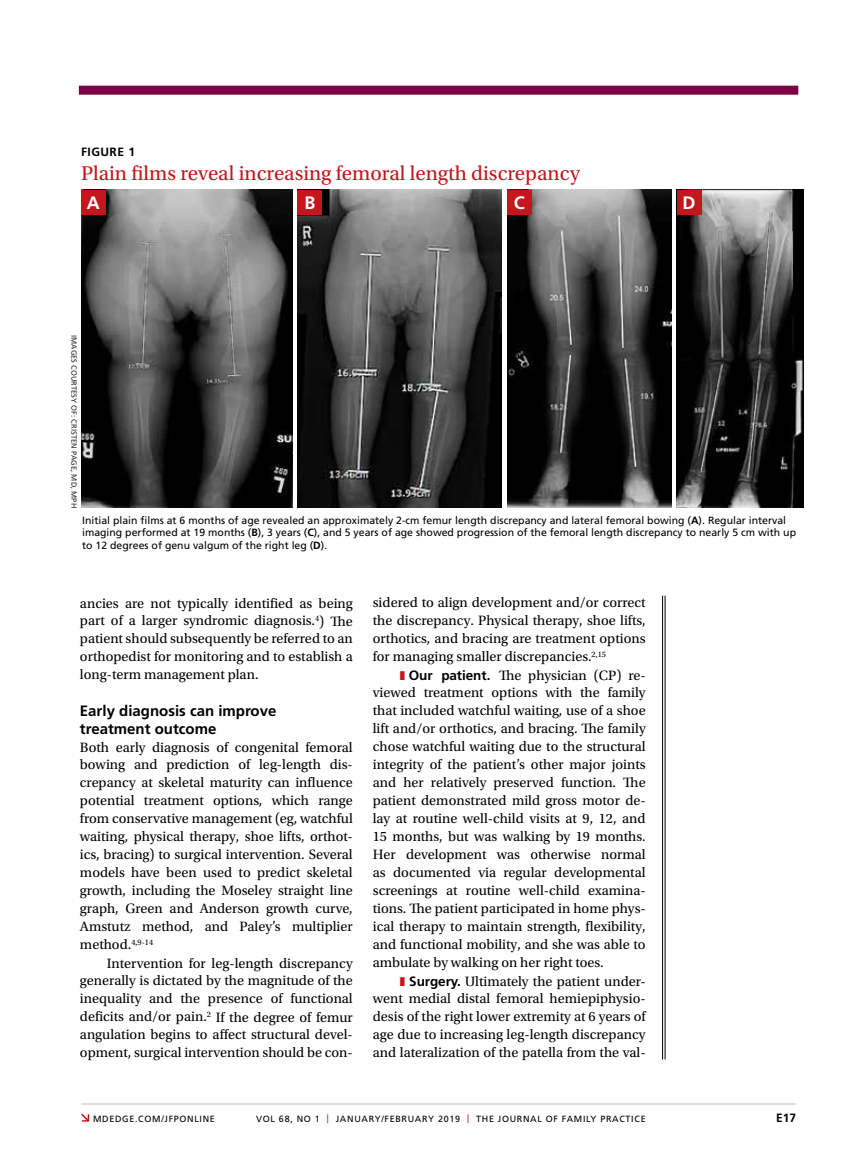
<style>
.page{position:relative;width:851px;height:1161px;background:#fff}
.page>*{position:absolute;margin:0;border:0;box-sizing:border-box;transform-origin:0 0}
.t1{font:21px "Utopia Std";color:#c4161c}
.t2{font:700 18px "Frutiger LT Std";color:#fff}
.t3{font:700 15px/18px "Frutiger LT Std";color:#000}
.t4{font:14.25px/18px "Utopia Std";color:#000;text-align:justify}
.t5{font:700 12px "Frutiger LT Std";letter-spacing:.04em;color:#000}
.t6{font:10.5px/12.8px "Frutiger LT Std";color:#000}
.t7{font:9px "Frutiger LT Std";letter-spacing:.075em;color:#000}
.t8{font:7.5px "Frutiger LT Std";letter-spacing:.01em;color:#292829}
.s1{font-weight:700}
.s2{font-family:"Frutiger LT Std";font-weight:700;font-size:13.5px}
.s3{color:#c4161c}
</style>
<div class="page">
<svg style="left:81px;top:1114px;width:8px;height:8px"></svg>
<hr style="left:81px;top:1104px;width:715px;height:1px;background:#bcbec0">
<div style="left:79px;top:86px;width:719px;height:9px;background:#7b0046"></div>
<hr style="left:664px;top:596px;width:1px;height:463px;background:#000">
<hr style="left:662px;top:596px;width:1px;height:463px;background:#000">
<img style="left:81px;top:190px;width:211px;height:318px">
<img style="left:298px;top:190px;width:203px;height:318px">
<img style="left:507px;top:190px;width:164px;height:317px">
<img style="left:676px;top:190px;width:127px;height:318px">
<div style="left:81px;top:190px;width:25px;height:24px;background:#c4161c"></div>
<div style="left:298px;top:190px;width:24px;height:24px;background:#c4161c"></div>
<div style="left:507px;top:190px;width:24px;height:24px;background:#c4161c"></div>
<div style="left:676px;top:190px;width:25px;height:24px;background:#c4161c"></div>
<p class="t5" style="left:81px;top:145px;width:56px">FIGURE 1</p>
<h1 class="t1" style="left:81px;top:162px;width:500px">Plain films reveal increasing femoral length discrepancy</h1>
<p class="t2" style="left:87px;top:192px;width:14px">A</p>
<p class="t2" style="left:304px;top:192px;width:12px">B</p>
<p class="t2" style="left:513px;top:192px;width:12px">C</p>
<p class="t2" style="left:682px;top:192px;width:14px">D</p>
<p class="t8" style="left:79px;top:335px;width:175px;rotate:90deg">IMAGES COURTESY OF: CRISTEN PAGE, MD, MPH</p>
<p class="t6" style="left:82px;top:514px;width:715px">Initial plain films at 6 months of age revealed an approximately 2-cm femur length discrepancy and lateral femoral bowing (<span class="s1">A</span>). Regular interval imaging performed at 19 months (<span class="s1">B</span>), 3 years (<span class="s1">C</span>), and 5 years of age showed progression of the femoral length discrepancy to nearly 5 cm with up to 12 degrees of genu valgum of the right leg (<span class="s1">D</span>).</p>
<p class="t4" style="left:80px;top:594px;width:274px">ancies are not typically identified as being part of a larger syndromic diagnosis.<sup>4</sup>) The patient should subsequently be referred to an orthopedist for monitoring and to establish a long-term management plan.</p>
<p class="t3" style="left:80px;top:701px;width:198px">Early diagnosis can improve treatment outcome</p>
<p class="t4" style="left:80px;top:738px;width:274px">Both early diagnosis of congenital femoral bowing and prediction of leg-length dis&shy;crepancy at skeletal maturity can influence potential treatment options, which range from conservative management (eg, watchful waiting, physical therapy, shoe lifts, orthot&shy;ics, bracing) to surgical intervention. Several models have been used to predict skeletal growth, including the Moseley straight line graph, Green and Anderson growth curve, Amstutz method, and Paley’s multiplier method.<sup>4,9-14</sup></p>
<p class="t4" style="left:80px;top:954px;width:274px;text-indent:27px">Intervention for leg-length discrepancy generally is dictated by the magnitude of the inequality and the presence of functional deficits and/or pain.<sup>2</sup> If the degree of femur angulation begins to affect structural devel&shy;opment, surgical intervention should be con-</p>
<p class="t4" style="left:373px;top:594px;width:274px">sidered to align development and/or correct the discrepancy. Physical therapy, shoe lifts, orthotics, and bracing are treatment options for managing smaller discrepancies.<sup>2,15</sup></p>
<p class="t4" style="left:373px;top:666px;width:274px;text-indent:36px"><span class="s2">Our patient.</span> The physician (CP) re&shy;viewed treatment options with the family that included watchful waiting, use of a shoe lift and/or orthotics, and bracing. The family chose watchful waiting due to the structural integrity of the patient’s other major joints and her relatively preserved function. The patient demonstrated mild gross motor de&shy;lay at routine well-child visits at 9, 12, and 15 months, but was walking by 19 months.<br>Her development was otherwise normal as documented via regular developmental screenings at routine well-child examina&shy;tions. The patient participated in home phys&shy;ical therapy to maintain strength, flexibility, and functional mobility, and she was able to ambulate by walking on her right toes.</p>
<p class="t4" style="left:373px;top:972px;width:274px;text-indent:36px"><span class="s2">Surgery.</span> Ultimately the patient under&shy;went medial distal femoral hemiepiphysio&shy;desis of the right lower extremity at 6 years of age due to increasing leg-length discrepancy and lateralization of the patella from the val-</p>
<p class="t7" style="left:93px;top:1113px;width:123px">MDEDGE.COM/JFPONLINE</p>
<p class="t7" style="left:256px;top:1113px;width:391px">VOL 68, NO 1 <span class="s3">|</span> JANUARY/FEBRUARY 2019 <span class="s3">|</span> THE JOURNAL OF FAMILY PRACTICE</p>
<p class="t5" style="left:776px;top:1111px;width:22px">E17</p>
</div>
